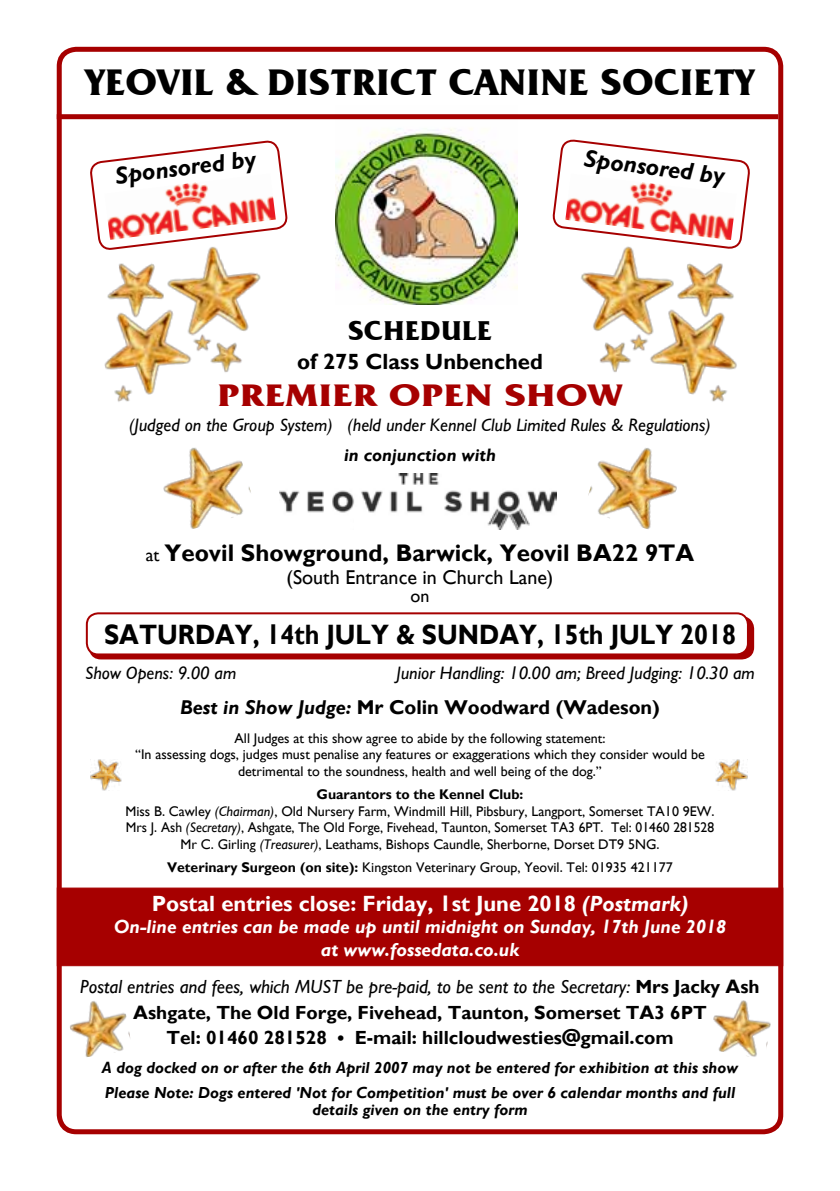
<style>
.page{position:relative;width:840px;height:1191px;background:#fff}
.page>*{position:absolute;margin:0;border:0;box-sizing:border-box;transform-origin:0 0}
.t1{font:700 38px "Friz Quadrata IT Cby BT";color:#000}
.t2{font:700 32px "Friz Quadrata IT Cby BT";color:#a60000;scale:1.2 1}
.t3{font:700 28px "Gill Sans";color:#000;scale:.9 1}
.t4{font:700 28px "Friz Quadrata IT Cby BT";color:#000}
.t5{font:700 24px "Gill Sans";color:#000}
.t6{font:italic 700 24px "Gill Sans";color:#000}
.t7{font:700 22px "Gill Sans";color:#fff}
.t8{font:700 22px "Gill Sans";color:#000}
.t9{font:700 20px "Gill Sans";color:#000}
.t10{font:20px "Gill Sans";color:#000}
.t11{font:700 19px/25.6px "Gill Sans";color:#000;text-align:center}
.t12{font:italic 700 19px/22.8px "Gill Sans";color:#fff;text-align:center}
.t13{font:italic 18px "Gill Sans";color:#000}
.t14{font:italic 700 18px "Gill Sans";color:#000}
.t15{font:18px "Gill Sans";color:#000}
.t16{font:italic 700 16px/25.6px "Gill Sans";color:#000}
.t17{font:14px/16.8px "Gill Sans";color:#000;text-align:center}
.s1{font-weight:400;font-size:18px}
.s2{font-style:italic}
.s3{font-weight:700}
.s4{font-weight:400;font-style:italic}
</style>
<div class="page">
<img style="left:335px;top:119px;width:182px;height:185px">
<div style="left:90px;top:617px;width:662px;height:41px;background:#a60000;border-radius:11px"></div>
<div style="left:89px;top:616px;width:664px;height:43px;border:2px solid #a60000;border-radius:11px"></div>
<div style="left:57px;top:887px;width:725px;height:79px;background:#a60000;border:1px solid #a60000"></div>
<div style="left:57px;top:47px;width:725px;height:1087px;border:5px solid #a60000;border-radius:17px"></div>
<div style="left:87px;top:613px;width:660px;height:41px;background:#fff;border-radius:11px"></div>
<div style="left:86px;top:612px;width:662px;height:43px;border:2px solid #a60000;border-radius:11px"></div>
<div style="left:57px;top:114px;width:720px;height:5px;background:#a60000"></div>
<img style="left:581px;top:250px;width:156px;height:152px">
<img style="left:104px;top:271px;width:157px;height:131px">
<img style="left:588px;top:448px;width:89px;height:81px">
<img style="left:163px;top:447px;width:88px;height:82px">
<img style="left:70px;top:1001px;width:60px;height:56px">
<img style="left:713px;top:1000px;width:58px;height:57px">
<svg style="left:90px;top:140px;width:197px;height:131px"></svg>
<svg style="left:552px;top:139px;width:198px;height:111px"></svg>
<img style="left:90px;top:760px;width:31px;height:31px">
<img style="left:715px;top:760px;width:31px;height:31px">
<img style="left:280px;top:473px;width:276px;height:56px">
<div style="left:353px;top:516px;width:130px;height:14px;background:#fff"></div>
<h1 class="t1" style="left:85px;top:59px;width:673px">YEOVIL &amp; DISTRICT CANINE SOCIETY</h1>
<h3 class="t6" style="left:114px;top:162px;width:143px;rotate:-7deg">Sponsored by</h3>
<h3 class="t6" style="left:585px;top:144px;width:143px;rotate:7deg">Sponsored by</h3>
<h3 class="t4" style="left:347px;top:313px;width:146px">SCHEDULE</h3>
<h3 class="t8" style="left:297px;top:349px;width:247px">of 275 Class Unbenched</h3>
<h2 class="t2" style="left:217px;top:375px;width:339px">PREMIER OPEN SHOW</h2>
<p class="t13" style="left:129px;top:414px;width:582px">(Judged on the Group System) (held under Kennel Club Limited Rules &amp; Regulations)</p>
<p class="t14" style="left:344px;top:445px;width:153px">in conjunction with</p>
<h3 class="t5" style="left:146px;top:538px;width:549px"><span class="s1">at</span> Yeovil Showground, Barwick, Yeovil BA22 9TA</h3>
<h3 class="t10" style="left:286px;top:566px;width:268px">(South Entrance in Church Lane)</h3>
<p class="t15" style="left:410px;top:586px;width:20px">on</p>
<h3 class="t3" style="left:104px;top:618px;width:703px">SATURDAY, 14th JULY &amp; SUNDAY, 15th JULY 2018</h3>
<p class="t13" style="left:85px;top:662px;width:153px">Show Opens: 9.00 am</p>
<p class="t13" style="left:396px;top:662px;width:359px">Junior Handling: 10.00 am; Breed Judging: 10.30 am</p>
<h3 class="t9" style="left:180px;top:696px;width:481px"><span class="s2">Best in Show Judge:</span> Mr Colin Woodward (Wadeson)</h3>
<p class="t17" style="left:135px;top:729px;width:571px">All Judges at this show agree to abide by the following statement:<br>“In assessing dogs, judges must penalise any features or exaggerations which they consider would be detrimental to the soundness, health and well being of the dog.”</p>
<p class="t17" style="left:125px;top:785px;width:590px"><span class="s3">Guarantors to the Kennel Club:<br></span>Miss B. Cawley <span class="s2">(Chairman)</span>, Old Nursery Farm, Windmill Hill, Pibsbury, Langport, Somerset TA10 9EW.<br>Mrs J. Ash <span class="s2">(Secretary)</span>, Ashgate, The Old Forge, Fivehead, Taunton, Somerset TA3 6PT. Tel: 01460 281528<br>Mr C. Girling <span class="s2">(Treasurer)</span>, Leathams, Bishops Caundle, Sherborne, Dorset DT9 5NG.</p>
<p class="t17" style="left:167px;top:858px;width:507px"><span class="s3">Veterinary Surgeon (on site):</span> Kingston Veterinary Group, Yeovil. Tel: 01935 421177</p>
<h3 class="t7" style="left:152px;top:890px;width:538px">Postal entries close: Friday, 1st June 2018 <span class="s2">(Postmark)</span></h3>
<h3 class="t12" style="left:114px;top:916px;width:613px">On-line entries can be made up until midnight on Sunday, 17th June 2018 at www.fossedata.co.uk</h3>
<h3 class="t11" style="left:80px;top:974px;width:680px"><span class="s4">Postal entries and fees, which MUST be pre-paid, to be sent to the Secretary:</span> Mrs Jacky Ash<br>Ashgate, The Old Forge, Fivehead, Taunton, Somerset TA3 6PT<br>Tel: 01460 281528 • E-mail: hillcloudwesties@gmail.com</h3>
<p class="t16" style="left:102px;top:1055px;width:637px">A dog docked on or after the 6th April 2007 may not be entered for exhibition at this show<br>Please Note: Dogs entered 'Not for Competition' must be over 6 calendar months and full</p>
<p class="t16" style="left:312px;top:1097px;width:216px">details given on the entry form</p>
</div>
